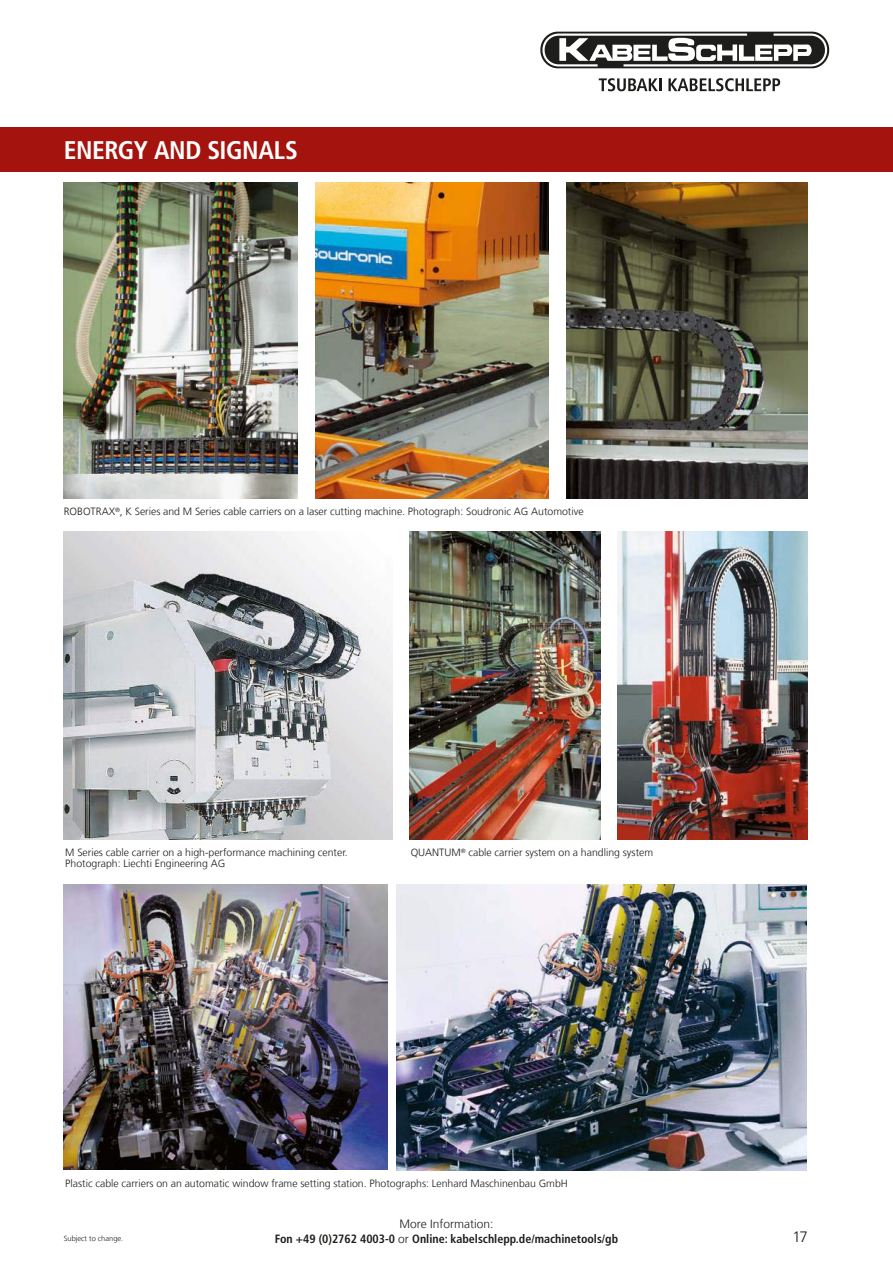
<style>
.page{position:relative;width:893px;height:1263px;background:#fff}
.page>*{position:absolute;margin:0;border:0;box-sizing:border-box;transform-origin:0 0}
.t1{font:700 condensed 25.5px "Frutiger LT Com";letter-spacing:-.015em;color:#fff}
.t2{font:300 15px "Frutiger LT Com";color:#1d1d1b}
.t3{font:700 condensed 12px/14.4px "Frutiger LT Com";color:#1d1d1b;text-align:center}
.t4{font:300 10.5px/10.5px "Frutiger LT Com";color:#1d1d1b}
.t5{font:300 7.5px "Frutiger LT Com";color:#1d1d1b}
.s1{font-weight:300;font-stretch:normal}
</style>
<div class="page">
<svg style="left:540px;top:32px;width:289px;height:36px"></svg>
<svg style="left:542px;top:34px;width:285px;height:32px"></svg>
<svg style="left:599px;top:78px;width:62px;height:13px"></svg>
<svg style="left:668px;top:78px;width:112px;height:13px"></svg>
<img style="left:64px;top:183px;width:233px;height:316px">
<img style="left:315px;top:183px;width:233px;height:316px">
<img style="left:566px;top:183px;width:242px;height:316px">
<img style="left:64px;top:531px;width:328px;height:309px">
<img style="left:409px;top:531px;width:191px;height:309px">
<img style="left:617px;top:531px;width:191px;height:309px">
<img style="left:396px;top:885px;width:411px;height:285px">
<img style="left:63px;top:885px;width:325px;height:284px">
<div style="left:0;top:128px;width:893px;height:44px;background:#a4130e"></div>
<h1 class="t1" style="left:64px;top:135px;width:236px">ENERGY AND SIGNALS</h1>
<p class="t4" style="left:64px;top:506px;width:521px">ROBOTRAX<sup>®</sup>, K Series and M Series cable carriers on a laser cutting machine. Photograph: Soudronic AG Automotive</p>
<p class="t4" style="left:65px;top:847px;width:284px">M Series cable carrier on a high-performance machining center.<br>Photograph: Liechti Engineering AG</p>
<p class="t4" style="left:411px;top:847px;width:244px">QUANTUM<sup>®</sup> cable carrier system on a handling system</p>
<p class="t4" style="left:65px;top:1178px;width:504px">Plastic cable carriers on an automatic window frame setting station. Photographs: Lenhard Maschinenbau GmbH</p>
<p class="t3" style="left:275px;top:1217px;width:345px"><span class="s1">More Information:<br></span>Fon +49 (0)2762 4003-0 <span class="s1">or</span> Online: kabelschlepp.de/machinetools/gb</p>
<p class="t5" style="left:64px;top:1234px;width:61px">Subject to change.</p>
<h2 class="t2" style="left:792px;top:1228px;width:17px">17</h2>
</div>
